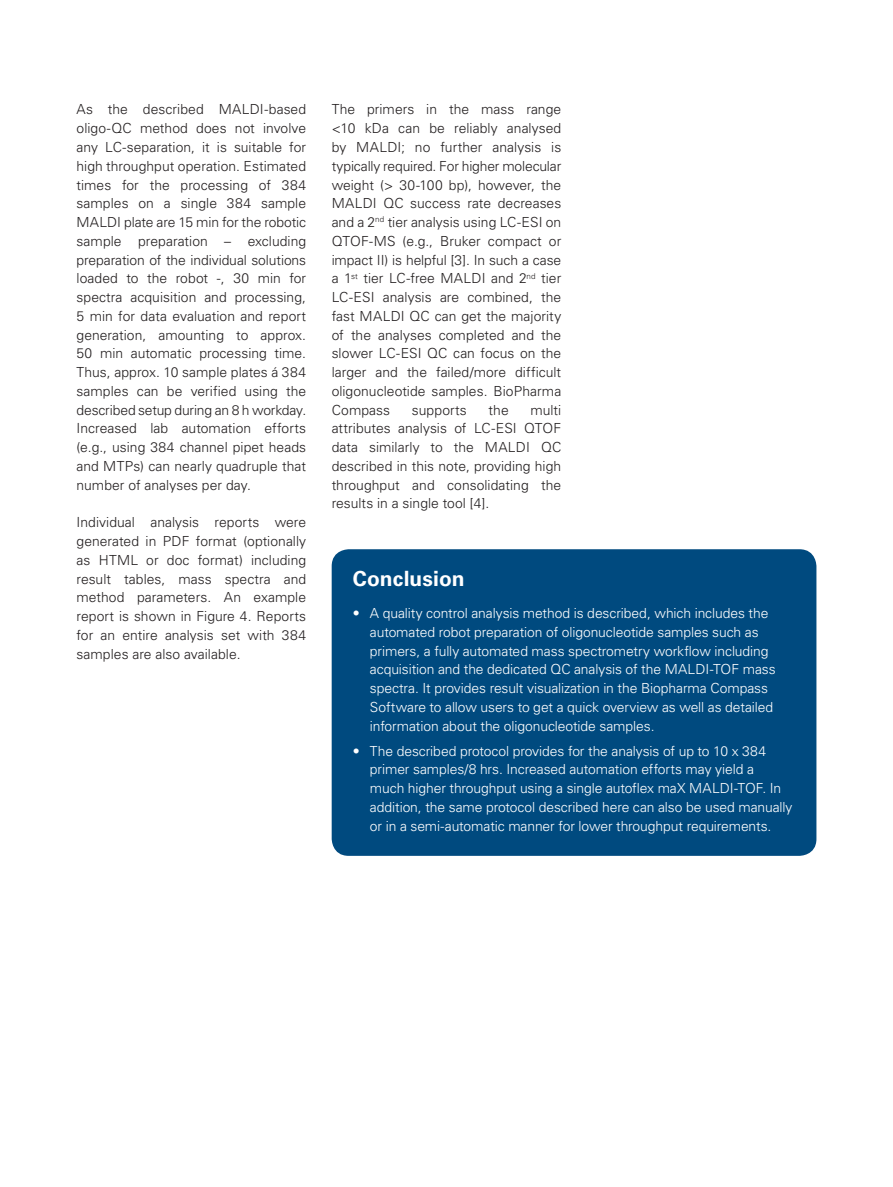
<style>
.page{position:relative;width:893px;height:1187px;background:#fff}
.page>*{position:absolute;margin:0;border:0;box-sizing:border-box;transform-origin:0 0}
.t1{font:700 21px "Univers LT Std";letter-spacing:.005em;color:#fff}
.application_body{font:300 13.8px/18.8px "Univers LT Std";letter-spacing:.005em;color:#231f20;text-align:justify}
.t2{font:300 13.8px/18.8px "Univers LT Std";letter-spacing:-.005em;color:#fff}
</style>
<div class="page">
<div style="left:332px;top:549px;width:484px;height:306px;background:#004a7f;border-radius:17px"></div>
<p class="application_body" style="left:77px;top:100px;width:231px">As the described MALDI-based oligo-QC method does not involve any LC-separation, it is suitable for high throughput operation. Estimated times for the processing of 384 samples on a single 384 sample MALDI plate are 15 min for the robotic sample preparation – excluding preparation of the individual solutions loaded to the robot -, 30 min for spectra acquisition and processing, 5 min for data evaluation and report generation, amounting to approx.<br>50 min automatic processing time.<br>Thus, approx. 10 sample plates á 384 samples can be verified using the described setup during an 8 h workday.<br>Increased lab automation efforts (e.g., using 384 channel pipet heads and MTPs) can nearly quadruple that number of analyses per day.</p>
<p class="application_body" style="left:77px;top:513px;width:231px">Individual analysis reports were generated in PDF format (optionally as HTML or doc format) including result tables, mass spectra and method parameters. An example report is shown in Figure 4. Reports for an entire analysis set with 384 samples are also available.</p>
<p class="application_body" style="left:332px;top:100px;width:231px">The primers in the mass range &lt;10 kDa can be reliably analysed by MALDI; no further analysis is typically required. For higher molecular weight (&gt; 30-100 bp), however, the MALDI QC success rate decreases and a 2<sup>nd</sup> tier analysis using LC-ESI on QTOF-MS (e.g., Bruker compact or impact II) is helpful [3]. In such a case a 1<sup>st</sup> tier LC-free MALDI and 2<sup>nd</sup> tier LC-ESI analysis are combined, the fast MALDI QC can get the majority of the analyses completed and the slower LC-ESI QC can focus on the larger and the failed/more difficult oligonucleotide samples. BioPharma Compass</p>
<p class="application_body" style="left:332px;top:400px;width:231px;text-indent:199px">multi attributes analysis of LC-ESI QTOF data similarly to the MALDI QC described in this note, providing high throughput and consolidating the results in a single tool [4].</p>
<p class="application_body" style="left:412px;top:400px;width:56px">supports</p>
<p class="application_body" style="left:489px;top:400px;width:22px">the</p>
<p class="t1" style="left:353px;top:566px;width:113px">Conclusion</p>
<p class="t2" style="left:370px;top:603px;width:407px;text-indent:-17px">• A quality control analysis method is described, which includes the automated robot preparation of oligonucleotide samples such as primers, a fully automated mass spectrometry workflow including acquisition and the dedicated QC analysis of the MALDI-TOF mass spectra. It provides result visualization in the Biopharma Compass Software to allow users to get a quick overview as well as detailed information about the oligonucleotide samples.</p>
<p class="t2" style="left:370px;top:741px;width:424px;text-indent:-17px">• The described protocol provides for the analysis of up to 10 x 384 primer samples/8 hrs. Increased automation efforts may yield a<br>much higher throughput using a single autoflex maX MALDI-TOF. In addition, the same protocol described here can also be used manually or in a semi-automatic manner for lower throughput requirements.</p>
</div>
